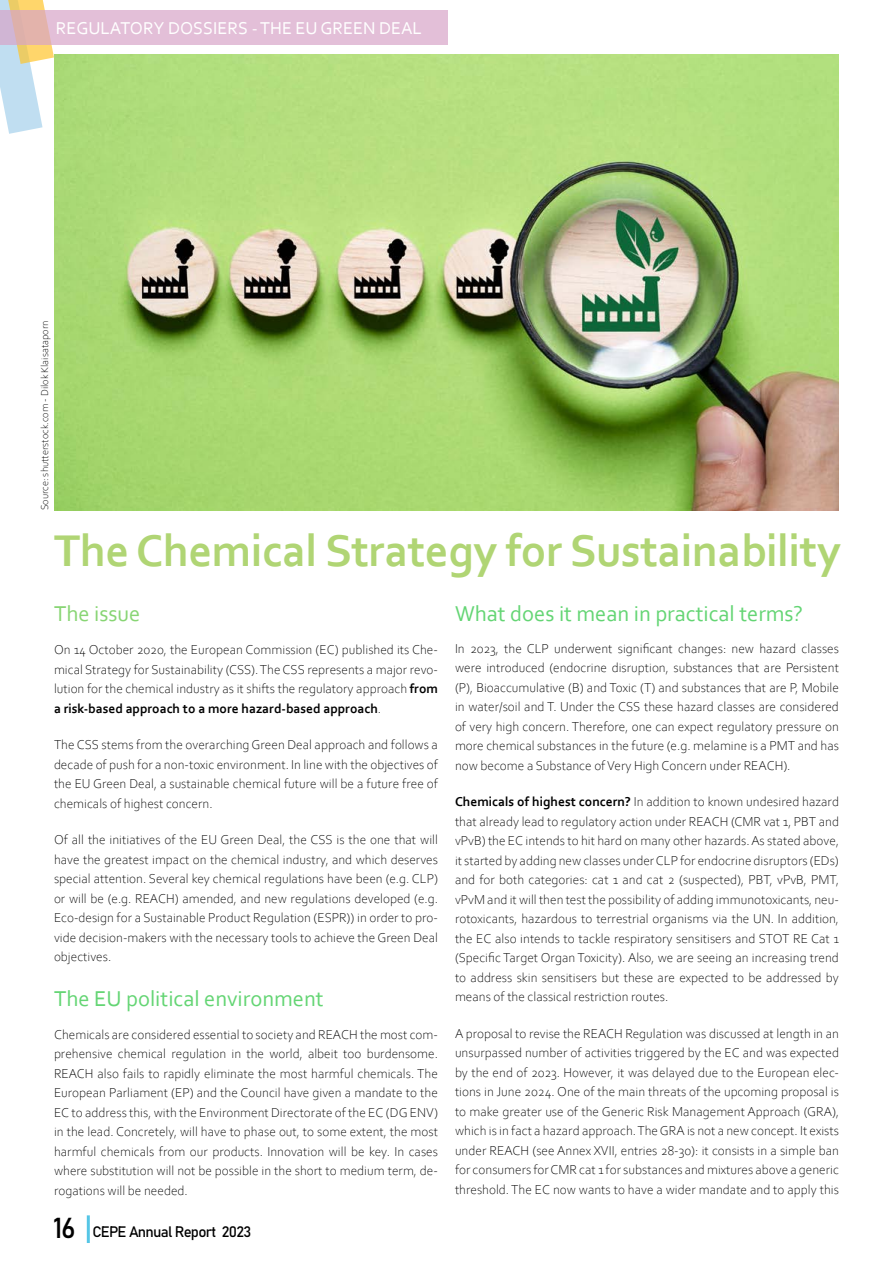
<style>
.page{position:relative;width:893px;height:1263px;background:#fff}
.page>*{position:absolute;margin:0;border:0;box-sizing:border-box;transform-origin:0 0}
.t1{font:700 46.5px "Corbel";letter-spacing:-.01em;color:#b0d574}
.t2{font:22.5px "Corbel";color:#64d574}
.t3{font:22.5px "Corbel";color:#88d574}
.t4{font:18px "Corbel";color:#fff}
.t5{font:15px "Bahnschrift";letter-spacing:-.05em;color:#000}
.t6{font:300 13.5px/19.5px "Corbel";color:#000;text-align:justify}
.t7{font:300 10.5px "Corbel";color:#000}
.s1{font-weight:700}
.s2{font-size:28.5px}
</style>
<div class="page">
<svg style="left:0;top:0;width:54px;height:134px"></svg>
<svg style="left:0;top:11px;width:448px;height:34px;fill:#e3bfd8"></svg>
<img style="left:54px;top:54px;width:785px;height:456px">
<hr style="left:87px;top:1215px;width:3px;height:28px;background:#56c6e6">
<h3 class="t4" style="left:56px;top:17px;width:368px">REGULATORY DOSSIERS - THE EU GREEN DEAL</h3>
<p class="t7" style="left:38px;top:510px;width:191px;rotate:-90deg">Source: shutterstock.com - Dilok Klaisataporn</p>
<h1 class="t1" style="left:54px;top:522px;width:788px">The Chemical Strategy for Sustainability</h1>
<h2 class="t3" style="left:54px;top:599px;width:88px">The issue</h2>
<p class="t6" style="left:54px;top:639px;width:385px">On 14 October 2020, the European Commission (EC) published its Che&shy;mical Strategy for Sustainability (CSS). The CSS represents a major revo&shy;lution for the chemical industry as it shifts the regulatory approach <span class="s1">from a risk-based approach to a more hazard-based approach</span>.</p>
<p class="t6" style="left:54px;top:734px;width:385px">The CSS stems from the overarching Green Deal approach and follows a decade of push for a non-toxic environment. In line with the objectives of the EU Green Deal, a sustainable chemical future will be a future free of chemicals of highest concern.</p>
<p class="t6" style="left:54px;top:829px;width:385px">Of all the initiatives of the EU Green Deal, the CSS is the one that will have the greatest impact on the chemical industry, and which deserves special attention. Several key chemical regulations have been (e.g. CLP) or will be (e.g. REACH) amended, and new regulations developed (e.g.<br>Eco-design for a Sustainable Product Regulation (ESPR)) in order to pro&shy;vide decision-makers with the necessary tools to achieve the Green Deal objectives.</p>
<h2 class="t2" style="left:54px;top:985px;width:271px">The EU political environment</h2>
<p class="t6" style="left:54px;top:1024px;width:385px">Chemicals are considered essential to society and REACH the most com&shy;prehensive chemical regulation in the world, albeit too burdensome.<br>REACH also fails to rapidly eliminate the most harmful chemicals. The European Parliament (EP) and the Council have given a mandate to the EC to address this, with the Environment Directorate of the EC (DG ENV) in the lead. Concretely, will have to phase out, to some extent, the most harmful chemicals from our products. Innovation will be key. In cases where substitution will not be possible in the short to medium term, de&shy;rogations will be needed.</p>
<h2 class="t2" style="left:455px;top:599px;width:350px">What does it mean in practical terms?</h2>
<p class="t6" style="left:455px;top:638px;width:385px">In 2023, the CLP underwent significant changes: new hazard classes were introduced (endocrine disruption, substances that are Persistent (P), Bioaccumulative (B) and Toxic (T) and substances that are P, Mobile in water/soil and T. Under the CSS these hazard classes are considered of very high concern. Therefore, one can expect regulatory pressure on more chemical substances in the future (e.g. melamine is a PMT and has now become a Substance of Very High Concern under REACH).</p>
<p class="t6" style="left:455px;top:791px;width:385px"><span class="s1">Chemicals of highest concern?</span> In addition to known undesired hazard that already lead to regulatory action under REACH (CMR vat 1, PBT and vPvB) the EC intends to hit hard on many other hazards. As stated above, it started by adding new classes under CLP for endocrine disruptors (EDs) and for both categories: cat 1 and cat 2 (suspected), PBT, vPvB, PMT, vPvM and it will then test the possibility of adding immunotoxicants, neu&shy;rotoxicants, hazardous to terrestrial organisms via the UN. In addition, the EC also intends to tackle respiratory sensitisers and STOT RE Cat 1 (Specific Target Organ Toxicity). Also, we are seeing an increasing trend to address skin sensitisers but these are expected to be addressed by means of the classical restriction routes.</p>
<p class="t6" style="left:455px;top:1023px;width:385px">A proposal to revise the REACH Regulation was discussed at length in an unsurpassed number of activities triggered by the EC and was expected by the end of 2023. However, it was delayed due to the European elec&shy;tions in June 2024. One of the main threats of the upcoming proposal is to make greater use of the Generic Risk Management Approach (GRA), which is in fact a hazard approach. The GRA is not a new concept. It exists under REACH (see Annex XVII, entries 28-30): it consists in a simple ban for consumers for CMR cat 1 for substances and mixtures above a generic threshold. The EC now wants to have a wider mandate and to apply this</p>
<p class="t5" style="left:53px;top:1221px;width:200px"><span class="s2">16</span> CEPE Annual Report 2023</p>
</div>
